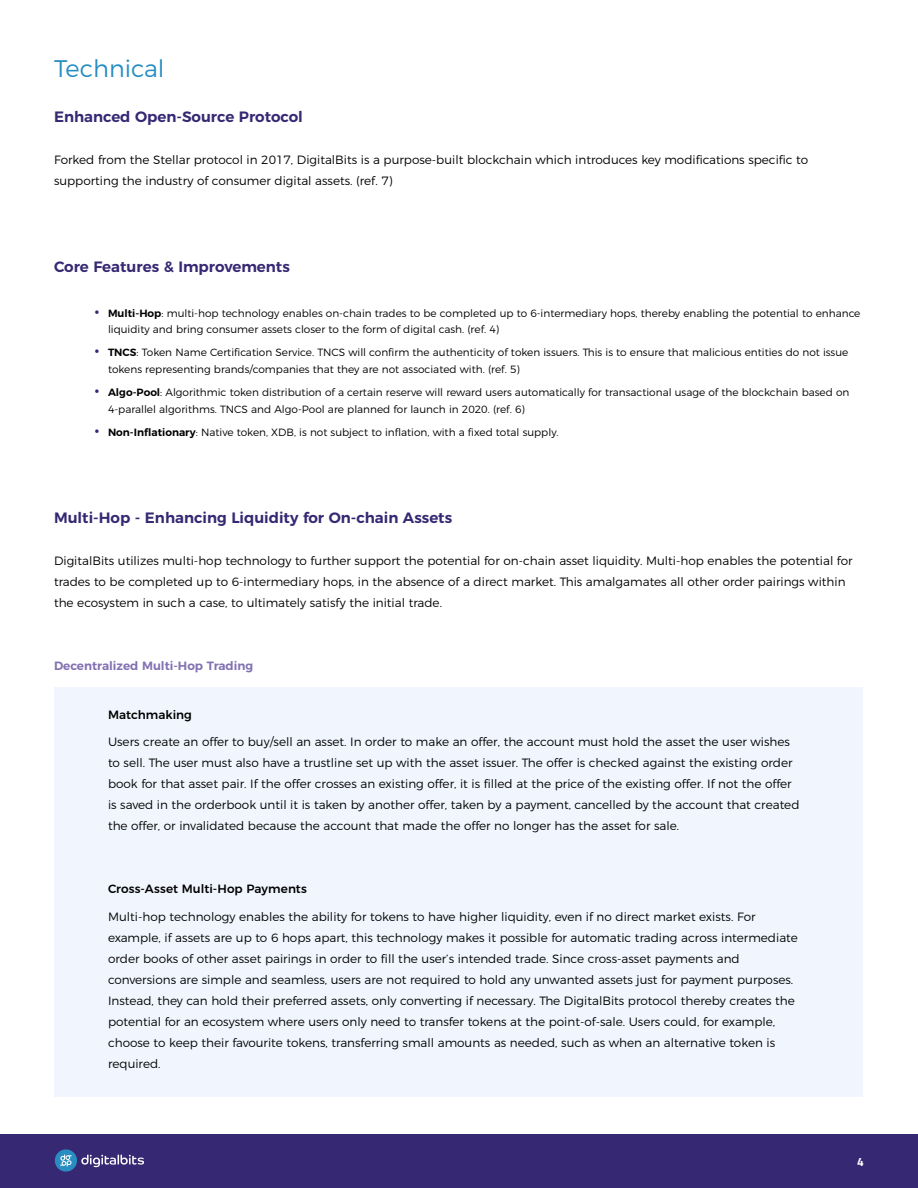
<style>
.page{position:relative;width:918px;height:1188px;background:#fff}
.page>*{position:absolute;margin:0;border:0;box-sizing:border-box;transform-origin:0 0}
.t1{font:300 24px "Montserrat";color:#278dc1}
.t2{font:600 15px "Montserrat";color:#362873}
.t3{font:300 12px/21px "Montserrat";color:#000}
.t4{font:500 12px "Montserrat";color:#000}
.t5{font:600 12px "Montserrat";color:#8271b3}
.t6{font:700 12px "Cairo";color:#fff}
.t7{font:300 10.5px/16.5px "Montserrat";color:#000}
.s1{font-weight:400;font-size:18px;color:#362873}
.s2{font-weight:600}
</style>
<div class="page">
<div style="left:0;top:1134px;width:918px;height:54px;background:#362873"></div>
<svg style="left:81px;top:1155px;width:63px;height:12px"></svg>
<div style="left:55px;top:1149px;width:22px;height:23px;background:#298dc1;border-radius:50%"></div>
<svg style="left:60px;top:1155px;width:12px;height:11px"></svg>
<div style="left:55px;top:687px;width:808px;height:409px;background:#f1f6fe"></div>
<h1 class="t1" style="left:54px;top:50px;width:112px">Technical</h1>
<p class="t2" style="left:54px;top:105px;width:250px">Enhanced Open-Source Protocol</p>
<p class="t3" style="left:54px;top:148px;width:756px">Forked from the Stellar protocol in 2017, DigitalBits is a purpose-built blockchain which introduces key modifications specific to supporting the industry of consumer digital assets. (ref. 7)</p>
<p class="t2" style="left:54px;top:255px;width:237px">Core Features &amp; Improvements</p>
<p class="t7" style="left:108px;top:304px;width:754px;text-indent:-14px"><span class="s1">•</span> <span class="s2">Multi-Hop</span>: multi-hop technology enables on-chain trades to be completed up to 6-intermediary hops, thereby enabling the potential to enhance liquidity and bring consumer assets closer to the form of digital cash. (ref. 4)</p>
<p class="t7" style="left:108px;top:343px;width:742px;text-indent:-14px"><span class="s1">•</span> <span class="s2">TNCS</span>: Token Name Certification Service. TNCS will confirm the authenticity of token issuers. This is to ensure that malicious entities do not issue tokens representing brands/companies that they are not associated with. (ref. 5)</p>
<p class="t7" style="left:108px;top:383px;width:743px;text-indent:-14px"><span class="s1">•</span> <span class="s2">Algo-Pool</span>: Algorithmic token distribution of a certain reserve will reward users automatically for transactional usage of the blockchain based on<br>4-parallel algorithms. TNCS and Algo-Pool are planned for launch in 2020. (ref. 6)</p>
<p class="t7" style="left:94px;top:423px;width:466px"><span class="s1">•</span> <span class="s2">Non-Inflationary</span>: Native token, XDB, is not subject to inflation, with a fixed total supply.</p>
<p class="t2" style="left:54px;top:505px;width:400px">Multi-Hop - Enhancing Liquidity for On-chain Assets</p>
<p class="t3" style="left:54px;top:549px;width:800px">DigitalBits utilizes multi-hop technology to further support the potential for on-chain asset liquidity. Multi-hop enables the potential for trades to be completed up to 6-intermediary hops, in the absence of a direct market. This amalgamates all other order pairings within the ecosystem in such a case, to ultimately satisfy the initial trade.</p>
<p class="t5" style="left:54px;top:656px;width:201px">Decentralized Multi-Hop Trading</p>
<p class="t4" style="left:108px;top:705px;width:85px">Matchmaking</p>
<p class="t3" style="left:108px;top:730px;width:693px">Users create an offer to buy/sell an asset. In order to make an offer, the account must hold the asset the user wishes to sell. The user must also have a trustline set up with the asset issuer. The offer is checked against the existing order book for that asset pair. If the offer crosses an existing offer, it is filled at the price of the existing offer. If not the offer is saved in the orderbook until it is taken by another offer, taken by a payment, cancelled by the account that created the offer, or invalidated because the account that made the offer no longer has the asset for sale.</p>
<p class="t4" style="left:108px;top:879px;width:201px">Cross-Asset Multi-Hop Payments</p>
<p class="t3" style="left:108px;top:905px;width:691px">Multi-hop technology enables the ability for tokens to have higher liquidity, even if no direct market exists. For example, if assets are up to 6 hops apart, this technology makes it possible for automatic trading across intermediate order books of other asset pairings in order to fill the user’s intended trade. Since cross-asset payments and conversions are simple and seamless, users are not required to hold any unwanted assets just for payment purposes.<br>Instead, they can hold their preferred assets, only converting if necessary. The DigitalBits protocol thereby creates the potential for an ecosystem where users only need to transfer tokens at the point-of-sale. Users could, for example, choose to keep their favourite tokens, transferring small amounts as needed, such as when an alternative token is required.</p>
<p class="t6" style="left:857px;top:1155px;width:8px">4</p>
</div>
